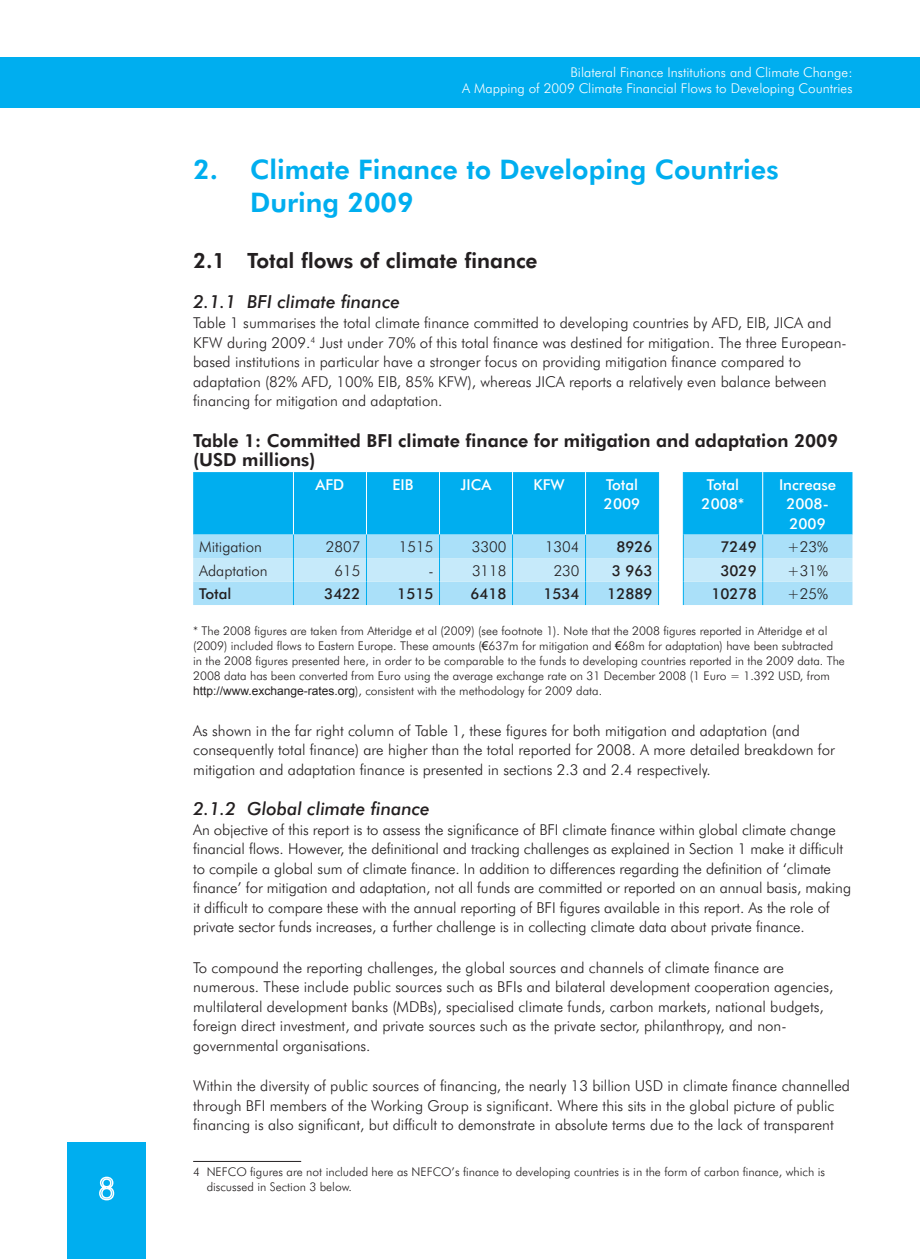
<style>
.page{position:relative;width:920px;height:1259px;background:#fff}
.page>*{position:absolute;margin:0;border:0;box-sizing:border-box;transform-origin:0 0}
.t1{font:800 27px/33px "Futura BT";color:#00aeef}
.t2{font:800 21px "Futura BT";color:#231f20}
.t3{font:800 18px/19.5px "Futura BT";color:#231f20}
.t4{font:italic 500 18px "Futura BT";color:#231f20}
.t5{font:300 15px/19.5px "Futura BT";color:#231f20}
.t6{font:500 15px/19.5px "Futura BT";color:#fff;text-align:center}
.t7{font:500 15px "Futura BT";color:#231f20}
.t8{font:300 13.5px/16.2px "Futura BT";color:#fff;text-align:right}
.t9{font:300 12px/15px "Futura BT";color:#231f20}
.s1{font-family:"Arial";font-weight:400}
</style>
<div class="page">
<div style="left:0;top:57px;width:906px;height:50px;background:#00aeef"></div>
<div style="left:68px;top:1142px;width:78px;height:116px;background:#00aeef"></div>
<svg style="left:99px;top:1176px;width:16px;height:24px"></svg>
<div style="left:906px;top:57px;width:14px;height:50px;background:#00aeef"></div>
<svg style="left:193px;top:472px;width:659px;height:133px;background:#65ccf4"></svg>
<hr style="left:585px;top:472px;width:1px;height:62px;background:#fff">
<hr style="left:658px;top:472px;width:1px;height:62px;background:#00aeef">
<hr style="left:683px;top:472px;width:1px;height:62px;background:#00aeef">
<hr style="left:193px;top:1160px;width:108px;height:1px;background:#231f20">
<p class="t8" style="left:462px;top:64px;width:392px">Bilateral Finance Institutions and Climate Change:<br>A Mapping of 2009 Climate Financial Flows to Developing Countries</p>
<h1 class="t1" style="left:250px;top:153px;width:530px;text-indent:-57px">2. Climate Finance to Developing Countries<br>During 2009</h1>
<h2 class="t2" style="left:193px;top:248px;width:346px">2.1 Total flows of climate finance</h2>
<p class="t4" style="left:193px;top:291px;width:208px">2.1.1 BFI climate finance</p>
<p class="t5" style="left:193px;top:313px;width:655px">Table 1 summarises the total climate finance committed to developing countries by AFD, EIB, JICA and KFW during 2009.<sup>4</sup> Just under 70% of this total finance was destined for mitigation. The three European&shy;based institutions in particular have a stronger focus on providing mitigation finance compared to adaptation (82% AFD, 100% EIB, 85% KFW), whereas JICA reports a relatively even balance between financing for mitigation and adaptation.</p>
<p class="t3" style="left:193px;top:430px;width:646px">Table 1: Committed BFI climate finance for mitigation and adaptation 2009 (USD millions)</p>
<p class="t6" style="left:315px;top:474px;width:30px">AFD</p>
<p class="t6" style="left:393px;top:474px;width:22px">EIB</p>
<p class="t6" style="left:461px;top:474px;width:32px">JICA</p>
<p class="t6" style="left:533px;top:474px;width:33px">KFW</p>
<p class="t6" style="left:604px;top:474px;width:38px;text-align:left">Total<br>2009</p>
<p class="t6" style="left:702px;top:474px;width:44px">Total<br>2008*</p>
<p class="t6" style="left:779px;top:474px;width:59px">Increase<br>2008-<br>2009</p>
<p class="t5" style="left:199px;top:537px;width:64px">Mitigation</p>
<p class="t5" style="left:326px;top:537px;width:36px">2807</p>
<p class="t5" style="left:399px;top:537px;width:36px">1515</p>
<p class="t5" style="left:472px;top:537px;width:36px">3300</p>
<p class="t5" style="left:545px;top:537px;width:36px">1304</p>
<p class="t7" style="left:616px;top:537px;width:38px">8926</p>
<p class="t7" style="left:720px;top:537px;width:38px">7249</p>
<p class="t5" style="left:787px;top:537px;width:42px">+23%</p>
<p class="t5" style="left:199px;top:560px;width:70px">Adaptation</p>
<p class="t5" style="left:335px;top:560px;width:27px">615</p>
<p class="t5" style="left:428px;top:560px;width:7px">-</p>
<p class="t5" style="left:472px;top:560px;width:36px">3118</p>
<p class="t5" style="left:554px;top:560px;width:27px">230</p>
<p class="t7" style="left:612px;top:561px;width:42px">3 963</p>
<p class="t7" style="left:720px;top:561px;width:38px">3029</p>
<p class="t5" style="left:787px;top:560px;width:42px">+31%</p>
<p class="t7" style="left:199px;top:584px;width:34px">Total</p>
<p class="t7" style="left:324px;top:584px;width:38px">3422</p>
<p class="t7" style="left:397px;top:584px;width:38px">1515</p>
<p class="t7" style="left:470px;top:584px;width:38px">6418</p>
<p class="t7" style="left:543px;top:584px;width:38px">1534</p>
<p class="t7" style="left:607px;top:584px;width:47px">12889</p>
<p class="t7" style="left:711px;top:584px;width:47px">10278</p>
<p class="t5" style="left:787px;top:583px;width:42px">+25%</p>
<p class="t9" style="left:193px;top:623px;width:653px">* The 2008 figures are taken from Atteridge et al (2009) (see footnote 1). Note that the 2008 figures reported in Atteridge et al (2009) included flows to Eastern Europe. These amounts (<span class="s1">!</span>637m for mitigation and <span class="s1">!</span>68m for adaptation) have been subtracted in the 2008 figures presented here, in order to be comparable to the funds to developing countries reported in the 2009 data. The 2008 data has been converted from Euro using the average exchange rate on 31 December 2008 (1 Euro = 1.392 USD, from <span class="s1">http://www.exchange-rates.org</span>), consistent with the methodology for 2009 data.</p>
<p class="t5" style="left:193px;top:720px;width:643px">As shown in the far right column of Table 1, these figures for both mitigation and adaptation (and consequently total finance) are higher than the total reported for 2008. A more detailed breakdown for mitigation and adaptation finance is presented in sections 2.3 and 2.4 respectively.</p>
<p class="t4" style="left:193px;top:797px;width:238px">2.1.2 Global climate finance</p>
<p class="t5" style="left:193px;top:819px;width:659px">An objective of this report is to assess the significance of BFI climate finance within global climate change financial flows. However, the definitional and tracking challenges as explained in Section 1 make it difficult to compile a global sum of climate finance. In addition to differences regarding the definition of ‘climate finance’ for mitigation and adaptation, not all funds are committed or reported on an annual basis, making it difficult to compare these with the annual reporting of BFI figures available in this report. As the role of private sector funds increases, a further challenge is in collecting climate data about private finance.</p>
<p class="t5" style="left:193px;top:957px;width:642px">To compound the reporting challenges, the global sources and channels of climate finance are numerous. These include public sources such as BFIs and bilateral development cooperation agencies, multilateral development banks (MDBs), specialised climate funds, carbon markets, national budgets, foreign direct investment, and private sources such as the private sector, philanthropy, and non&shy;governmental organisations.</p>
<p class="t5" style="left:193px;top:1075px;width:658px">Within the diversity of public sources of financing, the nearly 13 billion USD in climate finance channelled through BFI members of the Working Group is significant. Where this sits in the global picture of public financing is also significant, but difficult to demonstrate in absolute terms due to the lack of transparent</p>
<p class="t9" style="left:207px;top:1164px;width:620px;text-indent:-14px">4 NEFCO figures are not included here as NEFCO’s finance to developing countries is in the form of carbon finance, which is discussed in Section 3 below.</p>
</div>
